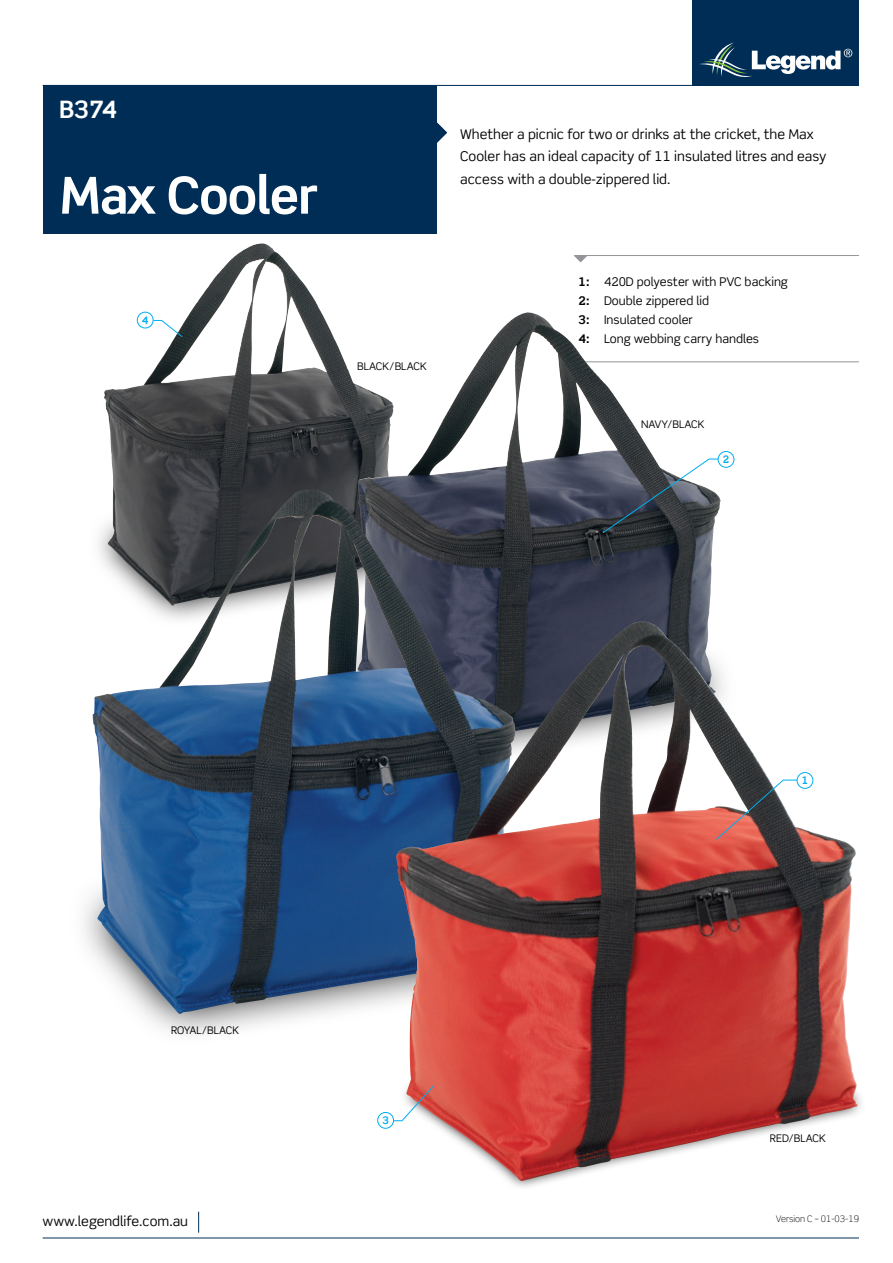
<style>
.page{position:relative;width:893px;height:1263px;background:#fff}
.page>*{position:absolute;margin:0;border:0;box-sizing:border-box;transform-origin:0 0}
.t1{font:700 51px "Scene Std";letter-spacing:-.02em;color:#fff}
.t2{font:700 24px "Scene Std";color:#fff}
.t3{font:13.5px/22.5px "Scene Std";color:#000}
.t4{font:12px/19.2px "Scene Std";color:#000}
.t5{font:10.5px "Scene Std";color:#000}
.t6{font:700 10.35px "Scene Std";color:#00aeef}
.t7{font:300 9px "Scene Std";color:#000}
.s1{font-weight:700}
</style>
<div class="page">
<hr style="left:574px;top:361px;width:285px;height:1px;background:#939598">
<img style="left:104px;top:246px;width:253px;height:243px">
<img style="left:357px;top:312px;width:364px;height:309px">
<svg style="left:83px;top:898px;width:235px;height:137px"></svg>
<img style="left:92px;top:489px;width:424px;height:526px">
<img style="left:396px;top:621px;width:465px;height:560px">
<div style="left:693px;top:0;width:166px;height:86px;background:#002d56"></div>
<hr style="left:574px;top:255px;width:285px;height:1px;background:#939598">
<hr style="left:43px;top:85px;width:816px;height:1px;background:#002d56">
<hr style="left:43px;top:1237px;width:816px;height:1px;background:#002d56">
<svg style="left:198px;top:1212px;width:1px;height:21px"></svg>
<svg style="left:574px;top:256px;width:13px;height:6px"></svg>
<svg style="left:436px;top:122px;width:11px;height:21px"></svg>
<div style="left:43px;top:85px;width:393px;height:149px;background:#002d56"></div>
<svg style="left:699px;top:43px;width:153px;height:34px"></svg>
<div style="left:797px;top:772px;width:16px;height:17px;border:1px solid #00aeef;border-radius:50%"></div>
<svg style="left:715px;top:779px;width:83px;height:61px"></svg>
<div style="left:718px;top:451px;width:16px;height:17px;border:1px solid #00aeef;border-radius:50%"></div>
<svg style="left:602px;top:458px;width:117px;height:76px"></svg>
<div style="left:377px;top:1112px;width:17px;height:17px;border:1px solid #00aeef;border-radius:50%"></div>
<svg style="left:393px;top:1084px;width:42px;height:37px"></svg>
<div style="left:137px;top:312px;width:17px;height:16px;border:1px solid #00aeef;border-radius:50%"></div>
<svg style="left:153px;top:320px;width:30px;height:18px"></svg>
<h2 class="t2" style="left:59px;top:95px;width:60px">B374</h2>
<h1 class="t1" style="left:59px;top:164px;width:261px">Max Cooler</h1>
<p class="t6" style="left:142px;top:313px;width:8px">4</p>
<p class="t3" style="left:460px;top:123px;width:368px">Whether a picnic for two or drinks at the cricket, the Max<br>Cooler has an ideal capacity of 11 insulated litres and easy access with a double-zippered lid.</p>
<p class="t5" style="left:357px;top:359px;width:71px">BLACK/BLACK</p>
<p class="t4" style="left:579px;top:272px;width:211px"><span class="s1">1:</span> 420D polyester with PVC backing<br><span class="s1">2:</span> Double zippered lid<br><span class="s1">3:</span> Insulated cooler<br><span class="s1">4:</span> Long webbing carry handles</p>
<p class="t5" style="left:641px;top:417px;width:65px">NAVY/BLACK</p>
<p class="t6" style="left:723px;top:453px;width:8px">2</p>
<p class="t5" style="left:171px;top:1024px;width:70px">ROYAL/BLACK</p>
<p class="t3" style="left:43px;top:1210px;width:147px">www.legendlife.com.au</p>
<p class="t6" style="left:382px;top:1114px;width:8px">3</p>
<p class="t6" style="left:802px;top:774px;width:8px">1</p>
<p class="t5" style="left:770px;top:1132px;width:58px">RED/BLACK</p>
<p class="t7" style="left:776px;top:1213px;width:84px">Version C – 01-03-19</p>
</div>
